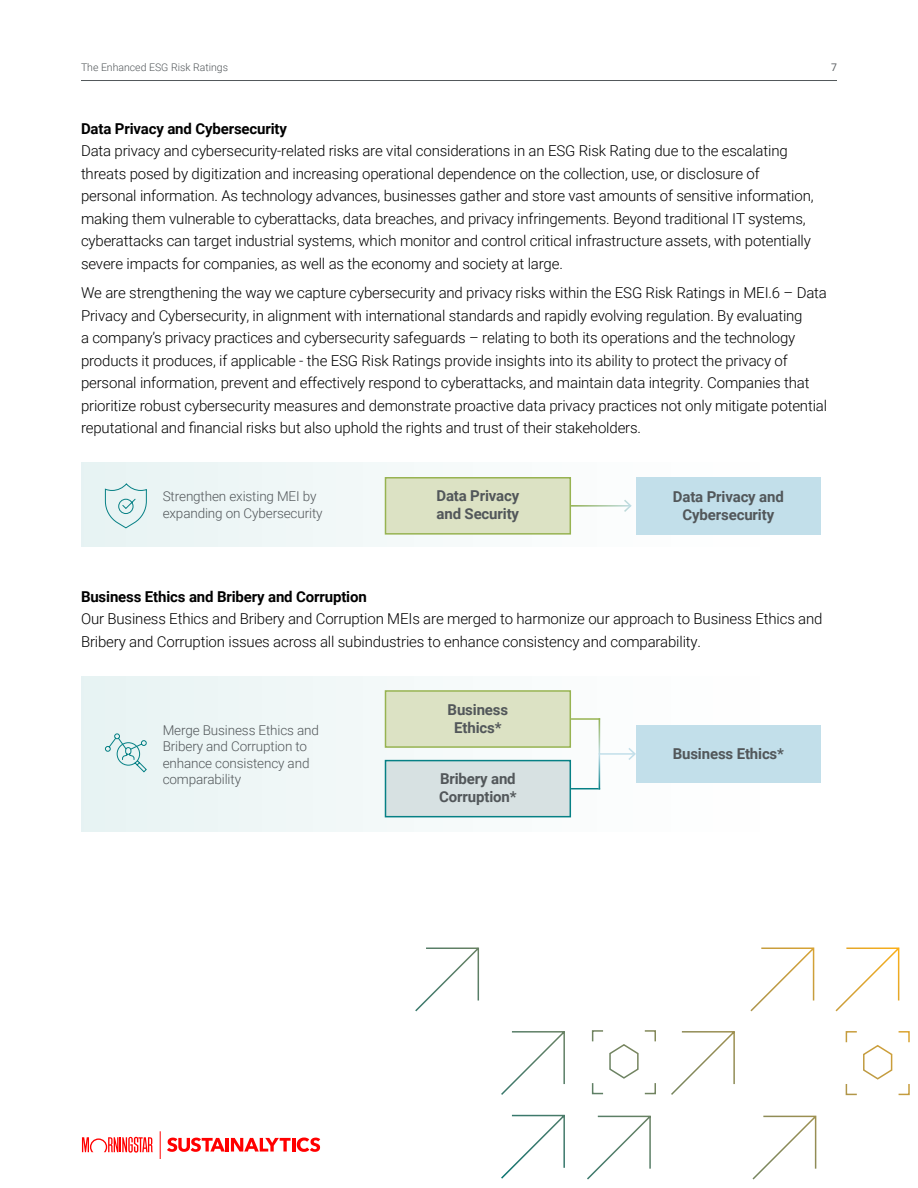
<style>
.page{position:relative;width:918px;height:1188px;background:#fff}
.page>*{position:absolute;margin:0;border:0;box-sizing:border-box;transform-origin:0 0}
.t1{font:300 15px/22.5px "Roboto";letter-spacing:-.01em;color:#000}
.t2{font:700 15px/18px "Roboto";letter-spacing:-.01em;color:#52575a}
.t3{font:700 15px "Roboto";letter-spacing:-.01em;color:#000}
.t4{font:300 13.5px/16.5px "Roboto";letter-spacing:-.01em;color:#52575a}
.t5{font:300 10.5px "Roboto";color:#52575a}
.t6{font:10.5px "Roboto";color:#5d6164}
</style>
<div class="page">
<hr style="left:81px;top:80px;width:756px;height:1px;background:#52575a">
<svg style="left:82px;top:1137px;width:71px;height:16px"></svg>
<svg style="left:160px;top:1131px;width:1px;height:28px"></svg>
<svg style="left:167px;top:1138px;width:58px;height:14px"></svg>
<hr style="left:226px;top:1138px;width:3px;height:14px;background:#f00">
<svg style="left:231px;top:1138px;width:60px;height:14px"></svg>
<hr style="left:292px;top:1138px;width:4px;height:14px;background:#f00">
<svg style="left:297px;top:1138px;width:23px;height:14px"></svg>
<div style="left:81px;top:462px;width:756px;height:85px;background:linear-gradient(to right,#e8f3f3,#fff)"></div>
<div style="left:385px;top:477px;width:186px;height:58px;background:#dce2c4;border:2px solid #97b351"></div>
<div style="left:636px;top:477px;width:185px;height:58px;background:#c2dfea"></div>
<hr style="left:571px;top:505px;width:60px;height:2px;background:#97b351">
<svg style="left:622px;top:498px;width:11px;height:16px"></svg>
<svg style="left:105px;top:483px;width:42px;height:46px;background:#d0e7e7"></svg>
<div style="left:81px;top:676px;width:756px;height:156px;background:linear-gradient(to right,#e8f3f3,#fff)"></div>
<div style="left:385px;top:690px;width:186px;height:58px;background:#dce2c4;border:2px solid #97b351"></div>
<div style="left:636px;top:725px;width:185px;height:58px;background:#c2dfea"></div>
<hr style="left:599px;top:753px;width:36px;height:2px;background:#c2dfea">
<svg style="left:627px;top:746px;width:9px;height:16px"></svg>
<div style="left:385px;top:760px;width:186px;height:57px;background:#d7e1e2;border:2px solid #068085"></div>
<hr style="left:571px;top:718px;width:29px;height:2px;background:#97b351">
<hr style="left:599px;top:718px;width:1px;height:36px;background:#97b351">
<svg style="left:571px;top:788px;width:28px;height:1px"></svg>
<hr style="left:599px;top:754px;width:1px;height:36px;background:#068085">
<svg style="left:105px;top:733px;width:42px;height:40px;background:#cbe4e5"></svg>
<svg style="left:415px;top:947px;width:495px;height:233px"></svg>
<p class="t5" style="left:81px;top:60px;width:149px">The Enhanced ESG Risk Ratings</p>
<p class="t6" style="left:831px;top:60px;width:7px">7</p>
<p class="t3" style="left:81px;top:118px;width:208px">Data Privacy and Cybersecurity</p>
<p class="t1" style="left:81px;top:139px;width:734px">Data privacy and cybersecurity-related risks are vital considerations in an ESG Risk Rating due to the escalating threats posed by digitization and increasing operational dependence on the collection, use, or disclosure of personal information. As technology advances, businesses gather and store vast amounts of sensitive information, making them vulnerable to cyberattacks, data breaches, and privacy infringements. Beyond traditional IT systems, cyberattacks can target industrial systems, which monitor and control critical infrastructure assets, with potentially severe impacts for companies, as well as the economy and society at large.</p>
<p class="t1" style="left:81px;top:281px;width:748px">We are strengthening the way we capture cybersecurity and privacy risks within the ESG Risk Ratings in MEI.6 – Data Privacy and Cybersecurity, in alignment with international standards and rapidly evolving regulation. By evaluating<br>a company’s privacy practices and cybersecurity safeguards – relating to both its operations and the technology products it produces, if applicable - the ESG Risk Ratings provide insights into its ability to protect the privacy of personal information, prevent and effectively respond to cyberattacks, and maintain data integrity. Companies that prioritize robust cybersecurity measures and demonstrate proactive data privacy practices not only mitigate potential reputational and financial risks but also uphold the rights and trust of their stakeholders.</p>
<p class="t4" style="left:163px;top:488px;width:161px">Strengthen existing MEI by expanding on Cybersecurity</p>
<p class="t2" style="left:436px;top:487px;width:84px">Data Privacy and Security</p>
<p class="t2" style="left:673px;top:487px;width:112px;text-align:center">Data Privacy and<br>Cybersecurity</p>
<p class="t3" style="left:81px;top:586px;width:287px">Business Ethics and Bribery and Corruption</p>
<p class="t1" style="left:81px;top:607px;width:743px">Our Business Ethics and Bribery and Corruption MEIs are merged to harmonize our approach to Business Ethics and<br>Bribery and Corruption issues across all subindustries to enhance consistency and comparability.</p>
<p class="t4" style="left:163px;top:721px;width:158px">Merge Business Ethics and<br>Bribery and Corruption to enhance consistency and comparability</p>
<p class="t2" style="left:448px;top:700px;width:62px;text-align:center">Business<br>Ethics*</p>
<p class="t2" style="left:439px;top:769px;width:79px">Bribery and<br>Corruption*</p>
<p class="t2" style="left:673px;top:744px;width:113px">Business Ethics*</p>
</div>
